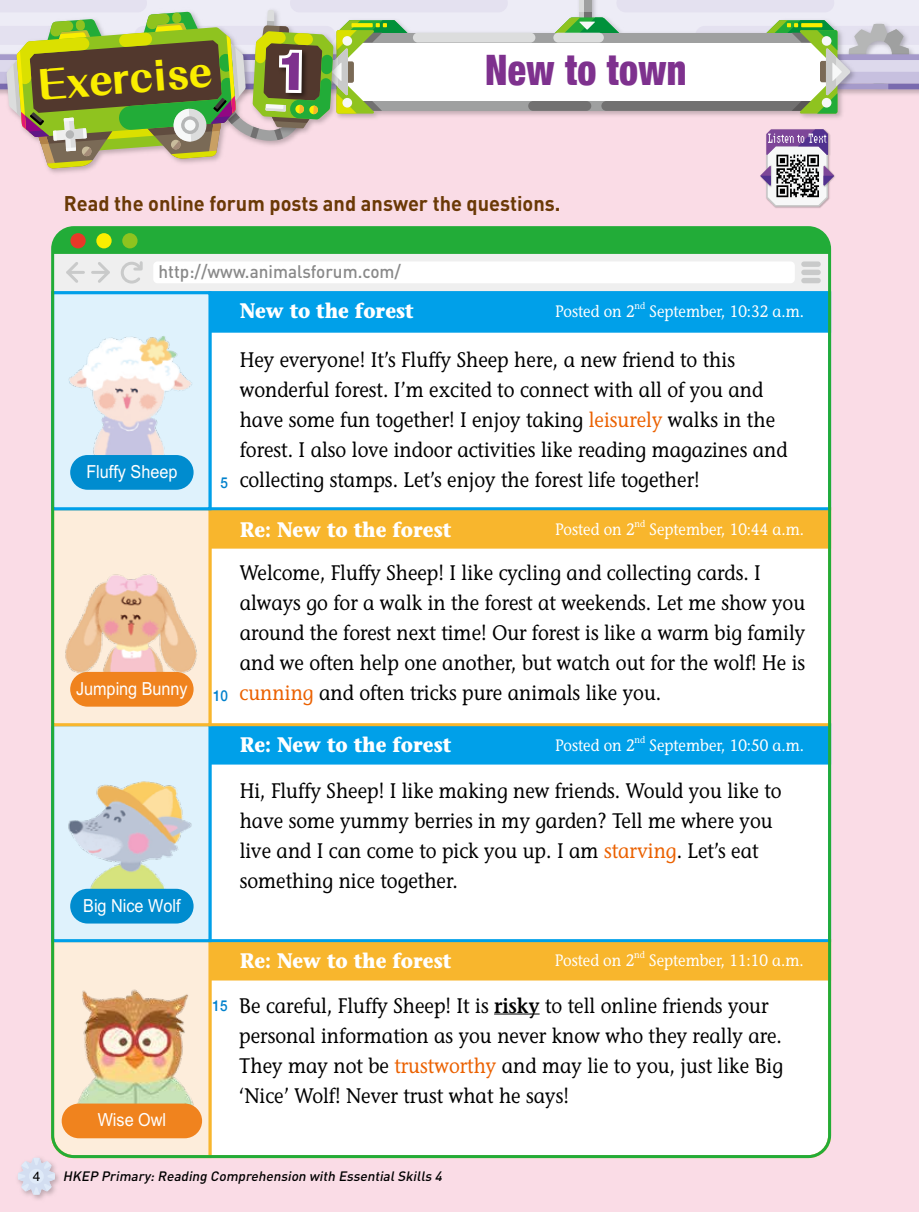
<style>
.page{position:relative;width:919px;height:1212px;background:#fff}
.page>*{position:absolute;margin:0;border:0;box-sizing:border-box;transform-origin:0 0}
.t1{font:900 condensed 42px "Helvetica Neue";letter-spacing:.01em;color:#7e318e;scale:.9 1}
.t2{font:800 42px "M Ellan HK";color:#faee00}
.t3{font:21px/30px "Stone Informal";color:#000;scale:.9 1}
.t4{font:700 21px "Stone Informal";color:#fff;scale:.9 1}
.t5{font:700 21px "DIN";color:#6a3906;scale:.95 1}
.t6{font:700 18px "M Hei HK";color:#fff;scale:.9 1}
.t7{font:500 18px "DIN";color:#898989;scale:.95 1}
.t8{font:16.5px "Stone Informal";color:#fff;scale:.9 1}
.t9{font:500 15px "Helvetica Neue";color:#0081cc;scale:.9 1}
.t10{font:italic 500 13.5px "DIN";color:#000}
.t11{font:13.5px "Helvetica";color:#000}
.t12{font:9.6px "Stone Informal";color:#fff;scale:.9 1}
.s1{color:#eb6100}
.s2{font-family:"Helvetica Neue";font-weight:500;font-size:15px;color:#0081cc}
.s3{font-weight:600}
</style>
<div class="page">
<div style="left:0;top:0;width:918px;height:1212px;background:#fadce6"></div>
<div style="left:213px;top:937px;width:619px;height:222px;background:#fff"></div>
<div style="left:210px;top:940px;width:619px;height:39px;background:#f8b62d"></div>
<div style="left:208px;top:939px;width:623px;height:41px;border:3px solid #f8b62d"></div>
<div style="left:53px;top:725px;width:776px;height:215px;background:#fff"></div>
<div style="left:210px;top:725px;width:619px;height:38px;background:#00a0e9"></div>
<div style="left:208px;top:723px;width:623px;height:41px;border:3px solid #00a0e9"></div>
<div style="left:53px;top:725px;width:157px;height:215px;background:#dff2fc"></div>
<div style="left:51px;top:723px;width:160px;height:219px;border:3px solid #00a0e9"></div>
<div style="left:53px;top:509px;width:776px;height:216px;background:#fff"></div>
<div style="left:210px;top:509px;width:619px;height:38px;background:#f8b62d"></div>
<div style="left:208px;top:507px;width:623px;height:42px;border:3px solid #f8b62d"></div>
<div style="left:53px;top:509px;width:157px;height:216px;background:#fdeddb"></div>
<div style="left:51px;top:507px;width:160px;height:219px;border:3px solid #f8b62d"></div>
<div style="left:53px;top:254px;width:776px;height:39px;background:#efefef"></div>
<svg style="left:55px;top:230px;width:772px;height:54px"></svg>
<div style="left:153px;top:261px;width:641px;height:22px;background:#fff;border-radius:4px"></div>
<div style="left:801px;top:261px;width:19px;height:6px;background:#c9caca;border-radius:3px"></div>
<div style="left:801px;top:270px;width:19px;height:5px;background:#c9caca;border-radius:3px"></div>
<div style="left:801px;top:278px;width:19px;height:5px;background:#c9caca;border-radius:3px"></div>
<div style="left:53px;top:293px;width:776px;height:216px;background:#fff"></div>
<div style="left:210px;top:293px;width:619px;height:38px;background:#00a0e9"></div>
<div style="left:208px;top:291px;width:623px;height:42px;border:3px solid #00a0e9"></div>
<div style="left:53px;top:293px;width:157px;height:216px;background:#dff2fc"></div>
<div style="left:51px;top:291px;width:160px;height:219px;border:3px solid #00a0e9"></div>
<svg style="left:18px;top:937px;width:195px;height:258px"></svg>
<img style="left:774px;top:197px;width:56px;height:11px">
<svg style="left:767px;top:146px;width:60px;height:60px"></svg>
<div style="left:766px;top:145px;width:62px;height:62px;border:2px solid #c9caca;border-radius:9px"></div>
<hr style="left:494px;top:1013px;width:45px;height:1px;background:#000">
<img style="left:69px;top:336px;width:123px;height:121px">
<img style="left:65px;top:574px;width:132px;height:102px">
<img style="left:68px;top:781px;width:124px;height:111px">
<img style="left:64px;top:969px;width:136px;height:137px">
<div style="left:70px;top:455px;width:123px;height:35px;background:#008ccf;border-radius:17px"></div>
<div style="left:70px;top:672px;width:123px;height:35px;background:#f0831e;border-radius:17px"></div>
<div style="left:70px;top:889px;width:123px;height:34px;background:#008ccf;border-radius:17px"></div>
<div style="left:62px;top:1103px;width:140px;height:35px;background:#f0831e;border-radius:17px"></div>
<svg style="left:0;top:0;width:918px;height:197px"></svg>
<h1 class="t2" style="left:38px;top:62px;width:175px;rotate:-4deg">Exercise</h1>
<h1 class="t1" style="left:485px;top:36px;width:225px">New to town</h1>
<p class="t5" style="left:64px;top:190px;width:524px">Read the online forum posts and answer the questions.</p>
<p class="t7" style="left:158px;top:260px;width:257px">http://www.animalsforum.com/</p>
<p class="t11" style="left:33px;top:1166px;width:9px">4</p>
<p class="t6" style="left:86px;top:458px;width:103px">Fluffy Sheep</p>
<p class="t6" style="left:76px;top:675px;width:126px">Jumping Bunny</p>
<p class="t6" style="left:83px;top:892px;width:110px">Big Nice Wolf</p>
<p class="t6" style="left:98px;top:1107px;width:77px">Wise Owl</p>
<p class="t4" style="left:240px;top:298px;width:195px">New to the forest</p>
<p class="t8" style="left:555px;top:301px;width:90px">Posted on 2</p>
<p class="t12" style="left:634px;top:300px;width:13px">nd</p>
<p class="t8" style="left:649px;top:301px;width:173px">September, 10:32 a.m.</p>
<p class="t3" style="left:240px;top:345px;width:552px">Hey everyone! It’s Fluffy Sheep here, a new friend to this</p>
<p class="t3" style="left:240px;top:375px;width:583px">wonderful forest. I’m excited to connect with all of you and</p>
<p class="t3" style="left:240px;top:405px;width:596px">have some fun together! I enjoy taking <span class="s1">leisurely</span> walks in the</p>
<p class="t3" style="left:240px;top:435px;width:610px">forest. I also love indoor activities like reading magazines and</p>
<p class="t3" style="left:220px;top:465px;width:534px"><span class="s2">5</span> collecting stamps. Let’s enjoy the forest life together!</p>
<p class="t4" style="left:240px;top:516px;width:236px">Re: New to the forest</p>
<p class="t8" style="left:555px;top:519px;width:90px">Posted on 2</p>
<p class="t12" style="left:634px;top:518px;width:13px">nd</p>
<p class="t8" style="left:649px;top:519px;width:173px">September, 10:44 a.m.</p>
<p class="t3" style="left:240px;top:558px;width:580px">Welcome, Fluffy Sheep! I like cycling and collecting cards. I</p>
<p class="t3" style="left:240px;top:588px;width:630px">always go for a walk in the forest at weekends. Let me show you</p>
<p class="t3" style="left:240px;top:618px;width:629px">around the forest next time! Our forest is like a warm big family</p>
<p class="t3" style="left:240px;top:648px;width:630px">and we often help one another, but watch out for the wolf! He is</p>
<p class="t3" style="left:213px;top:678px;width:499px"><span class="s2">10</span> <span class="s1">cunning</span> and often tricks pure animals like you.</p>
<p class="t4" style="left:240px;top:732px;width:236px">Re: New to the forest</p>
<p class="t8" style="left:555px;top:735px;width:90px">Posted on 2</p>
<p class="t12" style="left:634px;top:734px;width:13px">nd</p>
<p class="t8" style="left:649px;top:735px;width:173px">September, 10:50 a.m.</p>
<p class="t3" style="left:240px;top:775px;width:603px">Hi, Fluffy Sheep! I like making new friends. Would you like to have some yummy berries in my garden? Tell me where you live and I can come to pick you up. I am <span class="s1">starving</span>. Let’s eat something nice together.</p>
<p class="t9" style="left:213px;top:993px;width:18px">15</p>
<p class="t4" style="left:240px;top:947px;width:236px">Re: New to the forest</p>
<p class="t8" style="left:554px;top:950px;width:90px">Posted on 2</p>
<p class="t12" style="left:634px;top:949px;width:13px">nd</p>
<p class="t8" style="left:649px;top:950px;width:173px">September, 11:10 a.m.</p>
<p class="t3" style="left:239px;top:990px;width:605px">Be careful, Fluffy Sheep! It is <span class="s3">risky</span> to tell online friends your personal information as you never know who they really are.<br>They may not be <span class="s1">trustworthy</span> and may lie to you, just like Big ‘Nice’ Wolf! Never trust what he says!</p>
<p class="t10" style="left:63px;top:1168px;width:383px">HKEP Primary:Reading Comprehension with EssentialSkills 4</p>
</div>
